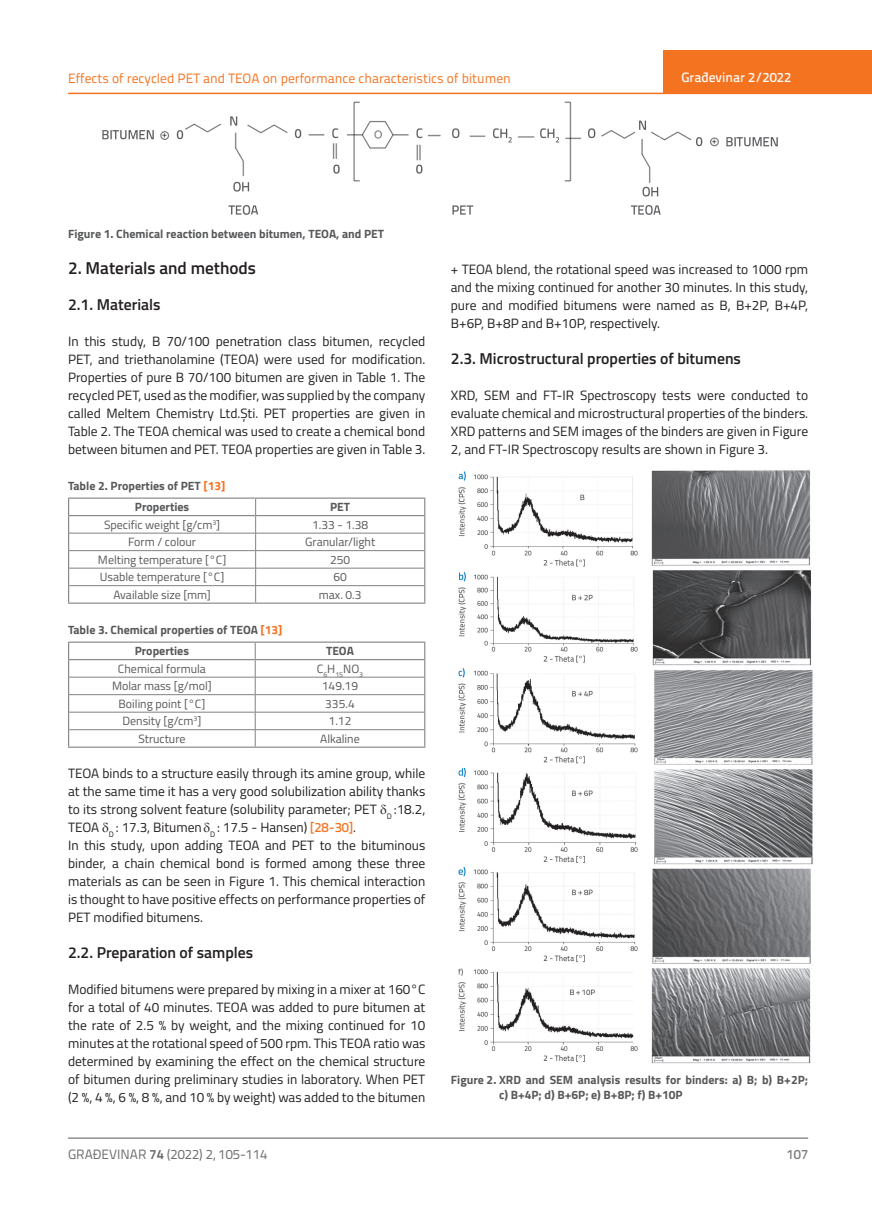
<style>
.page{position:relative;width:872px;height:1212px;background:#fff}
.page>*{position:absolute;margin:0;border:0;box-sizing:border-box;transform-origin:0 0}
.t1{font:600 17.25px "Titillium";color:#231f20}
.t2{font:600 15.75px "Titillium";color:#231f20}
.t3{font:13.5px/18px "Titillium";color:#231f20;text-align:justify}
.t4{font:13.5px "Titillium Text 22 L";color:#f47321}
.t5{font:13.5px "Titillium Text 22 L";color:#6c6d70}
.t6{font:500 13.5px "Titillium Text 22 L";color:#fff}
.t7{font:500 13.5px "Titillium Text 22 L";color:#787a7d}
.t8{font:12px "Titillium";color:#57585a}
.t9{font:700 12px/15px "Titillium";color:#57585a}
.s1{color:#f47321}
.s2{font-family:"Titillium Text 22 L";font-weight:500;color:#f47321}
.s3{font-weight:700}
</style>
<div class="page">
<hr style="left:68px;top:93px;width:804px;height:1px;background:#f47321">
<div style="left:663px;top:50px;width:209px;height:44px;background:#f47321"></div>
<hr style="left:68px;top:1138px;width:740px;height:1px;background:#57585a">
<hr style="left:69px;top:533px;width:187px;height:1px;background:#808285">
<hr style="left:256px;top:533px;width:168px;height:1px;background:#808285">
<hr style="left:69px;top:550px;width:187px;height:1px;background:#808285">
<hr style="left:256px;top:550px;width:168px;height:1px;background:#808285">
<hr style="left:69px;top:568px;width:187px;height:1px;background:#808285">
<hr style="left:256px;top:568px;width:168px;height:1px;background:#808285">
<hr style="left:69px;top:585px;width:187px;height:1px;background:#808285">
<hr style="left:256px;top:585px;width:168px;height:1px;background:#808285">
<svg style="left:255px;top:499px;width:1px;height:104px"></svg>
<hr style="left:68px;top:603px;width:188px;height:1px;background:#808285">
<hr style="left:256px;top:603px;width:169px;height:1px;background:#808285">
<hr style="left:68px;top:497px;width:188px;height:2px;background:#808285">
<svg style="left:68px;top:499px;width:1px;height:104px"></svg>
<hr style="left:256px;top:497px;width:169px;height:2px;background:#808285">
<svg style="left:424px;top:499px;width:1px;height:104px"></svg>
<hr style="left:68px;top:515px;width:188px;height:1px;background:#808285">
<hr style="left:256px;top:515px;width:169px;height:1px;background:#808285">
<hr style="left:69px;top:677px;width:186px;height:1px;background:#808285">
<hr style="left:255px;top:677px;width:169px;height:1px;background:#808285">
<hr style="left:69px;top:694px;width:186px;height:1px;background:#808285">
<hr style="left:255px;top:694px;width:169px;height:1px;background:#808285">
<hr style="left:69px;top:712px;width:186px;height:1px;background:#808285">
<hr style="left:255px;top:712px;width:169px;height:1px;background:#808285">
<hr style="left:69px;top:729px;width:186px;height:1px;background:#808285">
<hr style="left:255px;top:729px;width:169px;height:1px;background:#808285">
<svg style="left:255px;top:643px;width:1px;height:104px"></svg>
<hr style="left:68px;top:747px;width:187px;height:1px;background:#808285">
<hr style="left:255px;top:747px;width:170px;height:1px;background:#808285">
<hr style="left:68px;top:641px;width:187px;height:2px;background:#808285">
<svg style="left:68px;top:643px;width:1px;height:104px"></svg>
<hr style="left:255px;top:641px;width:170px;height:2px;background:#808285">
<svg style="left:424px;top:643px;width:1px;height:104px"></svg>
<hr style="left:68px;top:659px;width:187px;height:1px;background:#808285">
<hr style="left:255px;top:659px;width:170px;height:1px;background:#808285">
<img style="left:102px;top:101px;width:676px;height:114px">
<img style="left:458px;top:470px;width:355px;height:594px">
<p class="t4" style="left:68px;top:68px;width:444px">Effects of recycled PET and TEOA on performance characteristics of bitumen</p>
<p class="t9" style="left:68px;top:225px;width:317px">Figure 1. Chemical reaction between bitumen, TEOA, and PET</p>
<p class="t6" style="left:681px;top:67px;width:111px">Građevinar 2/2022</p>
<p class="t1" style="left:68px;top:255px;width:189px">2. Materials and methods</p>
<p class="t2" style="left:68px;top:292px;width:94px">2.1. Materials</p>
<p class="t3" style="left:68px;top:331px;width:359px">In this study, B 70/100 penetration class bitumen, recycled PET, and triethanolamine (TEOA) were used for modification.<br>Properties of pure B 70/100 bitumen are given in Table 1. The recycled PET, used as the modifier, was supplied by the company called Meltem Chemistry Ltd.Şti. PET properties are given in Table 2. The TEOA chemical was used to create a chemical bond between bitumen and PET. TEOA properties are given in Table 3.</p>
<p class="t9" style="left:68px;top:477px;width:159px">Table 2. Properties of PET <span class="s1">[13]</span></p>
<p class="t9" style="left:135px;top:499px;width:56px">Properties</p>
<p class="t9" style="left:330px;top:499px;width:22px">PET</p>
<p class="t8" style="left:104px;top:516px;width:118px">Specific weight [g/cm<sup>3</sup>]</p>
<p class="t8" style="left:312px;top:516px;width:58px">1.33 - 1.38</p>
<p class="t8" style="left:128px;top:533px;width:69px">Form / colour</p>
<p class="t8" style="left:305px;top:533px;width:72px">Granular/light</p>
<p class="t8" style="left:98px;top:551px;width:130px">Melting temperature [°C]</p>
<p class="t8" style="left:330px;top:551px;width:22px">250</p>
<p class="t8" style="left:100px;top:568px;width:126px">Usable temperature [°C]</p>
<p class="t8" style="left:333px;top:568px;width:15px">60</p>
<p class="t8" style="left:113px;top:586px;width:99px">Available size [mm]</p>
<p class="t8" style="left:319px;top:586px;width:44px">max. 0.3</p>
<p class="t9" style="left:68px;top:622px;width:216px">Table 3. Chemical properties of TEOA <span class="s1">[13]</span></p>
<p class="t9" style="left:135px;top:643px;width:56px">Properties</p>
<p class="t9" style="left:326px;top:643px;width:29px">TEOA</p>
<p class="t8" style="left:118px;top:660px;width:89px">Chemical formula</p>
<p class="t8" style="left:317px;top:660px;width:48px">C<sub>6</sub>H<sub>15</sub>NO<sub>3</sub></p>
<p class="t8" style="left:112px;top:677px;width:101px">Molar mass [g/mol]</p>
<p class="t8" style="left:322px;top:677px;width:38px">149.19</p>
<p class="t8" style="left:119px;top:695px;width:88px">Boiling point [°C]</p>
<p class="t8" style="left:325px;top:695px;width:31px">335.4</p>
<p class="t8" style="left:122px;top:712px;width:80px">Density [g/cm<sup>3</sup>]</p>
<p class="t8" style="left:329px;top:712px;width:24px">1.12</p>
<p class="t8" style="left:138px;top:730px;width:49px">Structure</p>
<p class="t8" style="left:320px;top:730px;width:41px">Alkaline</p>
<p class="t3" style="left:68px;top:764px;width:359px;text-align:left">TEOA binds to a structure easily through its amine group, while at the same time it has a very good solubilization ability thanks to its strong solvent feature (solubility parameter; PET <sub>D</sub> :18.2, TEOA <sub>D</sub> : 17.3, Bitumen <sub>D</sub> : 17.5 - Hansen) <span class="s2">[28-30]</span>.<br>In this study, upon adding TEOA and PET to the bituminous binder, a chain chemical bond is formed among these three materials as can be seen in Figure 1. This chemical interaction is thought to have positive effects on performance properties of PET modified bitumens.</p>
<p class="t2" style="left:68px;top:941px;width:187px">2.2. Preparation of samples</p>
<p class="t3" style="left:68px;top:980px;width:359px">Modified bitumens were prepared by mixing in a mixer at 160°C for a total of 40 minutes. TEOA was added to pure bitumen at the rate of 2.5 % by weight, and the mixing continued for 10 minutes at the rotational speed of 500 rpm. This TEOA ratio was determined by examining the effect on the chemical structure of bitumen during preliminary studies in laboratory. When PET (2 %, 4 %, 6 %, 8 %, and 10 % by weight) was added to the bitumen</p>
<p class="t3" style="left:451px;top:259px;width:359px">+ TEOA blend, the rotational speed was increased to 1000 rpm and the mixing continued for another 30 minutes. In this study, pure and modified bitumens were named as B, B+2P, B+4P, B+6P, B+8P and B+10P, respectively.</p>
<p class="t2" style="left:451px;top:346px;width:292px">2.3. Microstructural properties of bitumens</p>
<p class="t3" style="left:451px;top:385px;width:359px">XRD, SEM and FT-IR Spectroscopy tests were conducted to evaluate chemical and microstructural properties of the binders.<br>XRD patterns and SEM images of the binders are given in Figure 2, and FT-IR Spectroscopy results are shown in Figure 3.</p>
<p class="t9" style="left:499px;top:1072px;width:310px;text-indent:-48px">Figure 2. XRD and SEM analysis results for binders: a) B; b) B+2P; c) B+4P; d) B+6P; e) B+8P; f) B+10P</p>
<p class="t5" style="left:68px;top:1144px;width:201px">GRAĐEVINAR <span class="s3">74</span> (2022) 2, 105-114</p>
<p class="t7" style="left:786px;top:1144px;width:23px">107</p>
</div>
